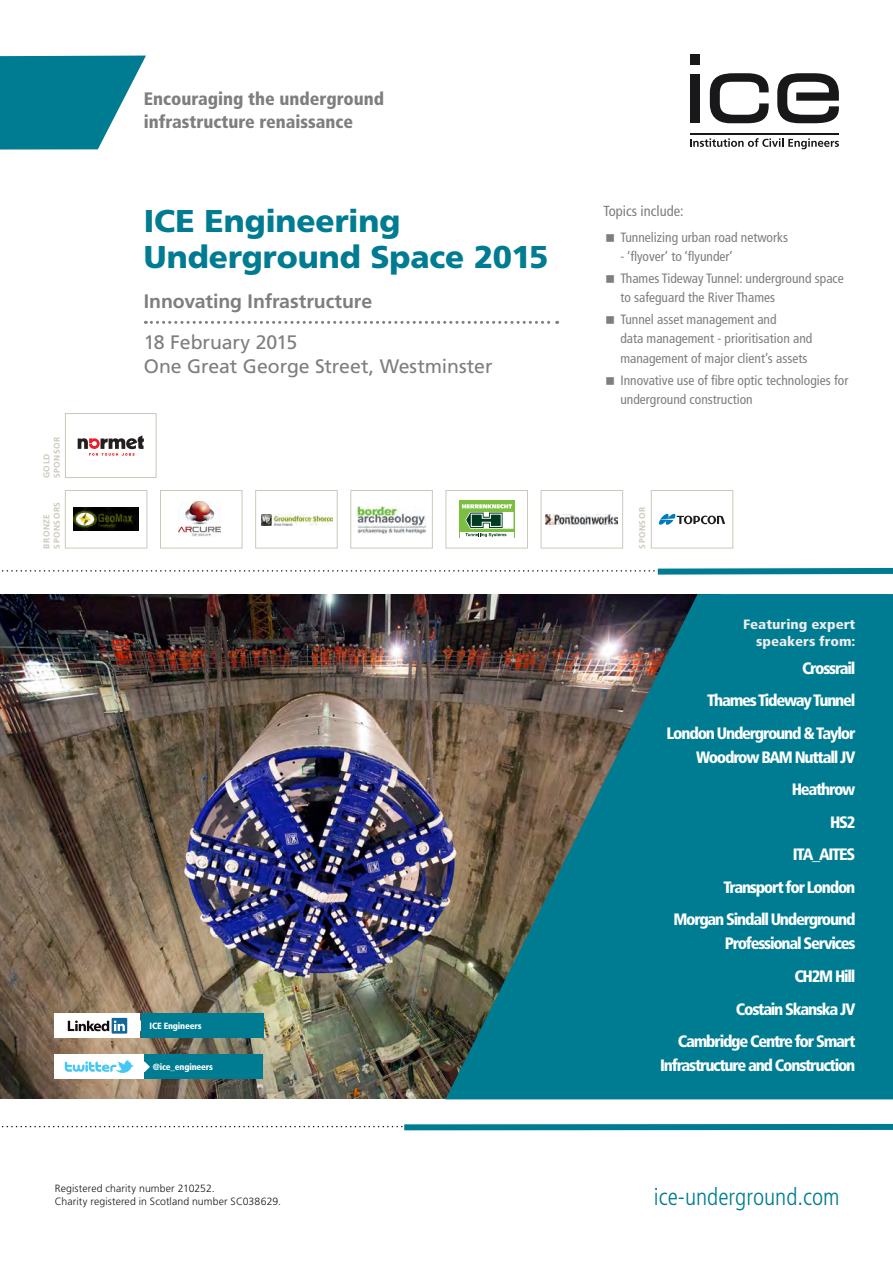
<style>
.page{position:relative;width:893px;height:1263px;background:#fff}
.page>*{position:absolute;margin:0;border:0;box-sizing:border-box;transform-origin:0 0}
.t1{font:900 31.5px/36px "Frutiger";letter-spacing:-.005em;color:#007c92}
.t2{font:300 condensed 24px "Frutiger";color:#007c92}
.t3{font:19.5px/24px "Frutiger";letter-spacing:-.005em;color:#7f7d7e}
.t4{font:700 19.5px "Frutiger";letter-spacing:-.005em;color:#7f7d7e}
.t5{font:900 condensed 18px/22.5px "Frutiger";color:#7f7d7e}
.t6{font:900 condensed 16.5px/32.5px "Frutiger";letter-spacing:-.075em;color:#fff;text-align:right}
.t7{font:condensed 14.55px "Frutiger";color:#7f7d7e}
.t8{font:condensed 13.5px/21.6px "Frutiger";color:#7f7d7e}
.t9{font:900 condensed 13.5px/16.5px "Frutiger";color:#ededee;text-align:right;scale:1.11 1}
.t10{font:300 10.5px/13.5px "Frutiger";letter-spacing:.01em;color:#181719}
.t11{font:900 condensed 9px "Frutiger";letter-spacing:-.02em;color:#fff}
.t12{font:700 8.4px/10.5px "Frutiger";letter-spacing:.06em;color:#cdc8bb}
</style>
<div class="page">
<img style="left:0;top:594px;width:446px;height:505px">
<svg style="left:446px;top:594px;width:447px;height:505px;fill:#007c92"></svg>
<svg style="left:0;top:56px;width:146px;height:94px"></svg>
<svg style="left:1px;top:1126px;width:402px;height:1px"></svg>
<svg style="left:2px;top:567px;width:891px;height:8px"></svg>
<div style="left:404px;top:1124px;width:489px;height:6px;background:#007c92"></div>
<div style="left:690px;top:54px;width:10px;height:11px;background:#181719"></div>
<svg style="left:777px;top:73px;width:62px;height:50px"></svg>
<svg style="left:710px;top:73px;width:59px;height:50px"></svg>
<div style="left:690px;top:74px;width:10px;height:49px;background:#181719"></div>
<svg style="left:690px;top:138px;width:149px;height:11px"></svg>
<hr style="left:690px;top:133px;width:149px;height:1px;background:#181719">
<svg style="left:145px;top:321px;width:413px;height:3px"></svg>
<div style="left:54px;top:1054px;width:91px;height:25px;background:#fff"></div>
<div style="left:145px;top:1054px;width:118px;height:25px;background:#007c92"></div>
<svg style="left:65px;top:1060px;width:85px;height:13px"></svg>
<div style="left:54px;top:1013px;width:87px;height:25px;background:#fff"></div>
<svg style="left:112px;top:1018px;width:15px;height:15px"></svg>
<svg style="left:68px;top:1020px;width:57px;height:11px"></svg>
<div style="left:141px;top:1013px;width:122px;height:25px;background:#007c92"></div>
<img style="left:74px;top:508px;width:65px;height:23px">
<div style="left:65px;top:490px;width:82px;height:59px;border:1px solid #cdc8bb"></div>
<img style="left:546px;top:515px;width:72px;height:9px">
<div style="left:541px;top:490px;width:82px;height:59px;border:1px solid #cdc8bb"></div>
<svg style="left:78px;top:435px;width:66px;height:21px"></svg>
<div style="left:65px;top:413px;width:92px;height:65px;border:1px solid #cdc8bb"></div>
<img style="left:358px;top:506px;width:67px;height:27px">
<div style="left:350px;top:490px;width:83px;height:59px;border:1px solid #cdc8bb"></div>
<img style="left:179px;top:502px;width:42px;height:35px">
<div style="left:160px;top:490px;width:83px;height:59px;border:1px solid #cdc8bb"></div>
<div style="left:459px;top:500px;width:55px;height:38px;background:#7cbf40"></div>
<div style="left:460px;top:532px;width:53px;height:5px;background:#fff"></div>
<svg style="left:462px;top:504px;width:51px;height:33px"></svg>
<div style="left:445px;top:490px;width:83px;height:59px;border:1px solid #cdc8bb"></div>
<img style="left:261px;top:514px;width:71px;height:11px">
<div style="left:255px;top:490px;width:83px;height:59px;border:1px solid #cdc8bb"></div>
<svg style="left:659px;top:514px;width:66px;height:11px"></svg>
<div style="left:651px;top:490px;width:82px;height:59px;border:1px solid #cdc8bb"></div>
<p class="t12" style="left:41px;top:478px;width:43px;rotate:-90deg">GOLD<br>SPONSOR</p>
<h3 class="t5" style="left:144px;top:88px;width:242px">Encouraging the underground infrastructure renaissance</h3>
<h1 class="t1" style="left:144px;top:203px;width:406px">ICE Engineering<br>Underground Space 2015</h1>
<h3 class="t4" style="left:144px;top:290px;width:230px">Innovating Infrastructure</h3>
<h3 class="t3" style="left:144px;top:330px;width:350px">18 February 2015<br>One Great George Street, Westminster</h3>
<p class="t7" style="left:603px;top:203px;width:82px">Topics include:</p>
<p class="t8" style="left:620px;top:226px;width:169px">Tunnelizing urban road networks</p>
<p class="t8" style="left:620px;top:246px;width:225px">- ‘flyover’ to ‘flyunder’<br>Thames Tideway Tunnel: underground space</p>
<p class="t8" style="left:620px;top:287px;width:158px">to safeguard the River Thames<br>Tunnel asset management and</p>
<p class="t8" style="left:620px;top:329px;width:193px;line-height:19.5px">data management - prioritisation and management of major client’s assets</p>
<p class="t8" style="left:620px;top:370px;width:229px;line-height:19.5px">Innovative use of fibre optic technologies for underground construction</p>
<p class="t12" style="left:41px;top:549px;width:48px;rotate:-90deg">BRONZE<br>SPONSORS</p>
<p class="t12" style="left:637px;top:549px;width:43px;rotate:-90deg">SPONSOR</p>
<p class="t11" style="left:150px;top:1020px;width:53px">ICE Engineers</p>
<p class="t11" style="left:153px;top:1062px;width:62px">@ice_engineers</p>
<p class="t9" style="left:743px;top:616px;width:103px">Featuring expert speakers from:</p>
<p class="t6" style="left:667px;top:652px;width:190px">Crossrail<br>Thames Tideway Tunnel<br>London Underground &amp; Taylor</p>
<p class="t6" style="left:673px;top:741px;width:184px">Woodrow BAM Nuttall JV<br>Heathrow<br>HS2<br>ITA_AITES<br>Transport for London<br>Morgan Sindall Underground</p>
<p class="t6" style="left:678px;top:927px;width:179px">Professional Services<br>CH2M Hill<br>Costain Skanska JV<br>Cambridge Centre for Smart</p>
<p class="t6" style="left:660px;top:1049px;width:197px">Infrastructure and Construction</p>
<p class="t10" style="left:55px;top:1181px;width:228px">Registered charity number 210252.<br>Charity registered in Scotland number SC038629.</p>
<h2 class="t2" style="left:654px;top:1183px;width:187px">ice-underground.com</h2>
</div>
